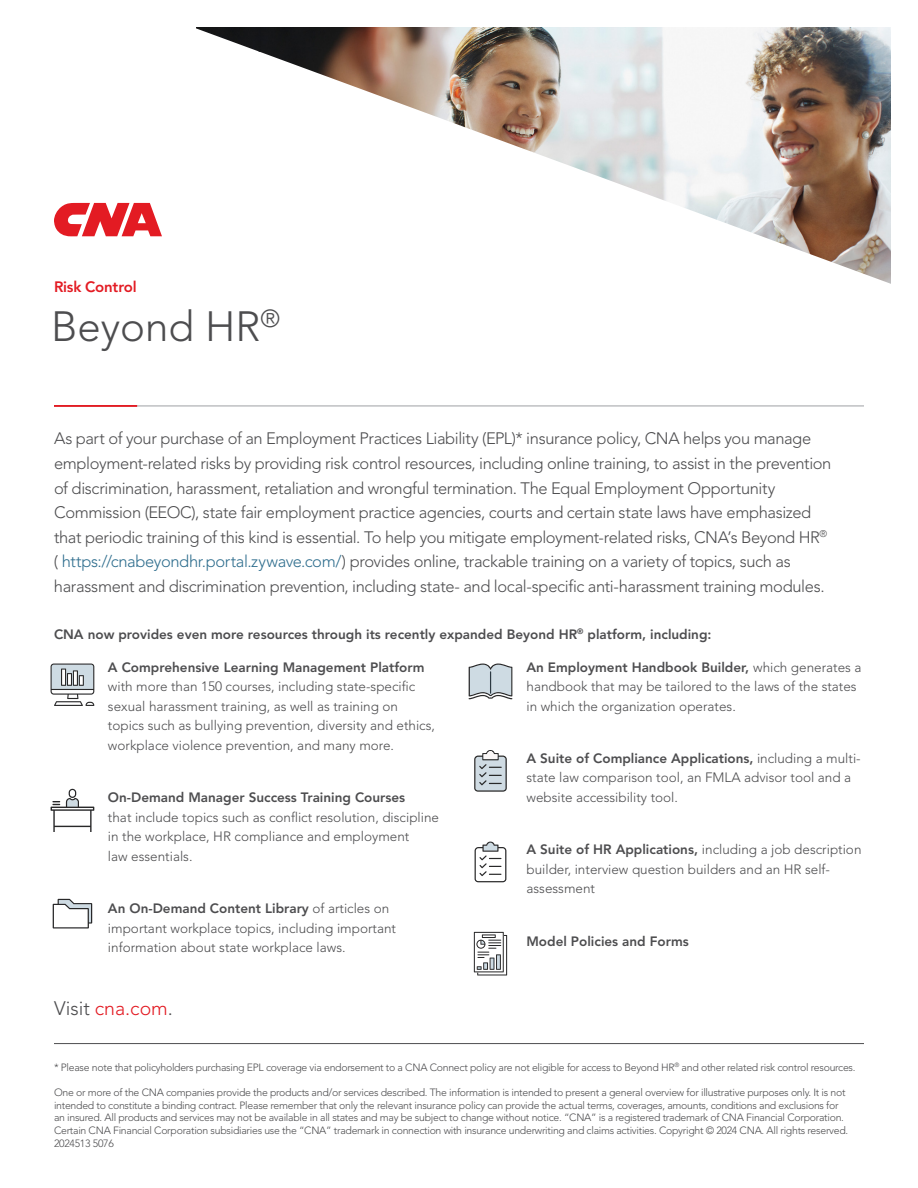
<style>
.page{position:relative;width:918px;height:1188px;background:#fff}
.page>*{position:absolute;margin:0;border:0;box-sizing:border-box;transform-origin:0 0}
.t1{font:300 42px "Avenir LT Std";color:#4d4d4f}
.t2{font:300 19.5px "Avenir LT Std";color:#e31b23}
.t3{font:300 16.5px/24.6px "Avenir LT Std";letter-spacing:-.025em;color:#4d4d4f}
.t4{font:800 15px "Avenir LT Std";letter-spacing:-.015em;color:#e31b23}
.t5{font:300 13.5px/19.5px "Avenir LT Std";color:#4d4d4f}
.t6{font:800 13.5px "Avenir LT Std";color:#4d4d4f}
.t7{font:300 10.5px/12.6px "Avenir LT Std";letter-spacing:-.025em;color:#4d4d4f}
.s1{color:#2f6e8e}
.s2{font-weight:800}
.s3{color:#4d4d4f}
</style>
<div class="page">
<img style="left:260px;top:27px;width:631px;height:257px">
<img style="left:196px;top:27px;width:64px;height:25px">
<hr style="left:54px;top:1043px;width:810px;height:1px;background:#4d4d4f">
<svg style="left:54px;top:203px;width:108px;height:33px"></svg>
<hr style="left:54px;top:406px;width:810px;height:1px;background:#9fa1a4">
<hr style="left:54px;top:405px;width:83px;height:2px;background:#e31b23">
<svg style="left:51px;top:664px;width:43px;height:42px"></svg>
<svg style="left:469px;top:664px;width:43px;height:35px;background:#bac4ca"></svg>
<svg style="left:475px;top:842px;width:31px;height:40px"></svg>
<svg style="left:51px;top:789px;width:43px;height:42px"></svg>
<svg style="left:53px;top:899px;width:39px;height:29px"></svg>
<svg style="left:474px;top:932px;width:33px;height:43px"></svg>
<hr style="left:497px;top:955px;width:3px;height:14px;background:#3b6e8f">
<svg style="left:474px;top:750px;width:33px;height:42px"></svg>
<h3 class="t4" style="left:54px;top:278px;width:84px">Risk Control</h3>
<h1 class="t1" style="left:51px;top:302px;width:230px">Beyond HR<sup>®</sup></h1>
<p class="t3" style="left:54px;top:427px;width:779px">As part of your purchase of an Employment Practices Liability (EPL)* insurance policy, CNA helps you manage employment-related risks by providing risk control resources, including online training, to assist in the prevention of discrimination, harassment, retaliation and wrongful termination. The Equal Employment Opportunity Commission (EEOC), state fair employment practice agencies, courts and certain state laws have emphasized that periodic training of this kind is essential. To help you mitigate employment-related risks, CNA’s Beyond HR<sup>® </sup>( <span class="s1">https://cnabeyondhr.portal.zywave.com/</span>) provides online, trackable training on a variety of topics, such as harassment and discrimination prevention, including state- and local-specific anti-harassment training modules.</p>
<p class="t6" style="left:54px;top:626px;width:659px">CNA now provides even more resources through its recently expanded Beyond HR<sup>®</sup> platform, including:</p>
<p class="t6" style="left:108px;top:659px;width:318px">A Comprehensive Learning Management Platform</p>
<p class="t5" style="left:108px;top:677px;width:329px">with more than 150 courses, including state-specific sexual harassment training, as well as training on topics such as bullying prevention, diversity and ethics, workplace violence prevention, and many more.</p>
<p class="t6" style="left:108px;top:789px;width:299px">On-Demand Manager Success Training Courses</p>
<p class="t5" style="left:108px;top:807px;width:333px">that include topics such as conflict resolution, discipline in the workplace, HR compliance and employment<br>law essentials.</p>
<p class="t5" style="left:526px;top:657px;width:337px"><span class="s2">An Employment Handbook Builder,</span> which generates a handbook that may be tailored to the laws of the states in which the organization operates.</p>
<p class="t5" style="left:526px;top:749px;width:336px"><span class="s2">A Suite of Compliance Applications,</span> including a multi&shy;state law comparison tool, an FMLA advisor tool and a website accessibility tool.</p>
<p class="t5" style="left:526px;top:840px;width:337px"><span class="s2">A Suite of HR Applications,</span> including a job description builder, interview question builders and an HR self&shy;assessment</p>
<p class="t5" style="left:108px;top:899px;width:290px"><span class="s2">An On-Demand Content Library</span> of articles on important workplace topics, including important information about state workplace laws.</p>
<h2 class="t2" style="left:54px;top:997px;width:120px"><span class="s3">Visit</span> cna.com<span class="s3">.</span></h2>
<p class="t6" style="left:526px;top:933px;width:164px">Model Policies and Forms</p>
<p class="t7" style="left:54px;top:1061px;width:803px">* Please note that policyholders purchasing EPL coverage via endorsement to a CNA Connect policy are not eligible for access to Beyond HR<sup>®</sup> and other related risk control resources.</p>
<p class="t7" style="left:54px;top:1086px;width:796px">One or more of the CNA companies provide the products and/or services described. The information is intended to present a general overview for illustrative purposes only. It is not intended to constitute a binding contract. Please remember that only the relevant insurance policy can provide the actual terms, coverages, amounts, conditions and exclusions for an insured. All products and services may not be available in all states and may be subject to change without notice. “CNA” is a registered trademark of CNA Financial Corporation.<br>Certain CNA Financial Corporation subsidiaries use the “CNA” trademark in connection with insurance underwriting and claims activities. Copyright © 2024 CNA. All rights reserved.<br>2024513 5076</p>
</div>
